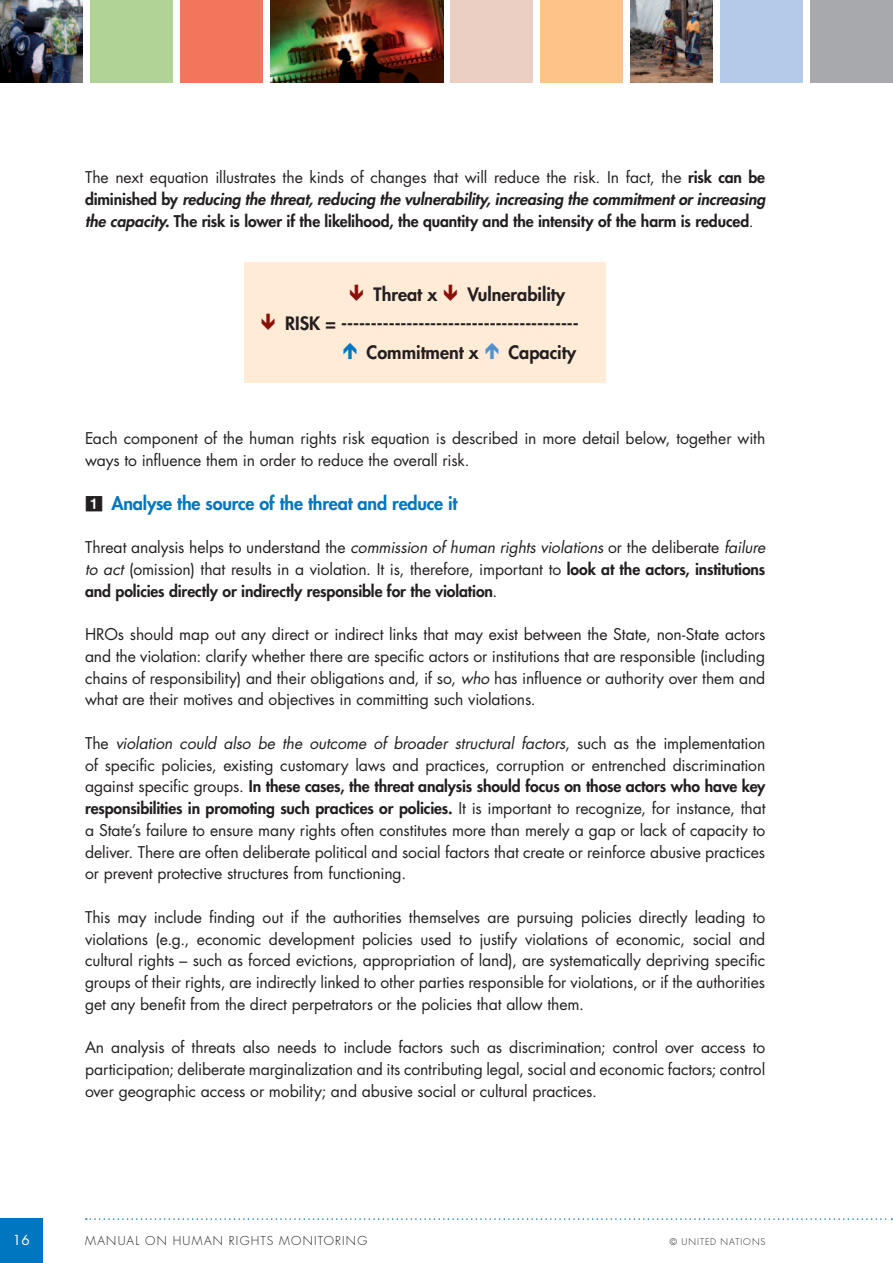
<style>
.page{position:relative;width:893px;height:1263px;background:#fff}
.page>*{position:absolute;margin:0;border:0;box-sizing:border-box;transform-origin:0 0}
.t1{font:800 18px "Futura";color:#231f20}
.t2{font:800 18px "Futura";letter-spacing:-.01em;color:#0076c0}
.t3{font:15.75px/21.8px "Futura";letter-spacing:-.005em;color:#231f20;text-align:justify}
.t4{font:800 15.75px/21.8px "Futura";letter-spacing:-.005em;color:#231f20;text-align:justify}
.t5{font:13.5px "Futura";color:#fff}
.t6{font:300 12px "Futura";letter-spacing:.105em;color:#231f20}
.t7{font:300 9px "Futura";letter-spacing:.105em;color:#231f20}
.s1{font-weight:400}
.s2{font-style:italic}
.s3{font-family:"Bundesbahn Pi One";font-weight:400;color:#231f20}
.s4{font-weight:800}
</style>
<div class="page">
<div style="left:450px;top:0;width:82px;height:83px;background:#ebcfc2"></div>
<img style="left:630px;top:0;width:83px;height:83px">
<div style="left:810px;top:0;width:83px;height:83px;background:#a7a9ac"></div>
<img style="left:270px;top:0;width:173px;height:83px">
<div style="left:540px;top:0;width:83px;height:83px;background:#fdc389"></div>
<img style="left:0;top:0;width:83px;height:83px">
<div style="left:90px;top:0;width:83px;height:83px;background:#b2d396"></div>
<div style="left:180px;top:0;width:83px;height:83px;background:#f3765c"></div>
<div style="left:720px;top:0;width:83px;height:83px;background:#b5cae9"></div>
<div style="left:0;top:1218px;width:43px;height:45px;background:#0076c0"></div>
<svg style="left:86px;top:1218px;width:806px;height:2px"></svg>
<div style="left:244px;top:262px;width:362px;height:121px;background:#ffebd6"></div>
<p class="t4" style="left:85px;top:167px;width:682px"><span class="s1">The next equation illustrates the kinds of changes that will reduce the risk. In fact, the</span> risk can be diminished by <span class="s2">reducing the threat, reducing the vulnerability, increasing the commitment or increasing the capacity</span>. The risk is lower if the likelihood, the quantity and the intensity of the harm is reduced<span class="s1">.</span></p>
<p class="t1" style="left:374px;top:283px;width:65px">Threat x</p>
<p class="t1" style="left:467px;top:283px;width:99px">Vulnerability</p>
<p class="t1" style="left:285px;top:312px;width:295px">RISK = ----------------------------------------</p>
<p class="t1" style="left:367px;top:341px;width:114px">Commitment x</p>
<p class="t1" style="left:508px;top:341px;width:69px">Capacity</p>
<p class="t3" style="left:85px;top:428px;width:682px">Each component of the human rights risk equation is described in more detail below, together with ways to influence them in order to reduce the overall risk.</p>
<p class="t2" style="left:85px;top:492px;width:374px"><span class="s3">1</span> Analyse the source of the threat and reduce it</p>
<p class="t3" style="left:85px;top:537px;width:682px">Threat analysis helps to understand the <span class="s2">commission of human rights violations</span> or the deliberate <span class="s2">failure to act</span> (omission) that results in a violation. It is, therefore, important to <span class="s4">look at the actors, institutions and policies directly or indirectly responsible for the violation</span>.</p>
<p class="t3" style="left:85px;top:624px;width:682px">HROs should map out any direct or indirect links that may exist between the State, non-State actors and the violation: clarify whether there are specific actors or institutions that are responsible (including chains of responsibility) and their obligations and, if so, <span class="s2">who</span> has influence or authority over them and what are their motives and objectives in committing such violations.</p>
<p class="t3" style="left:85px;top:732px;width:682px">The <span class="s2">violation could also be the outcome of broader structural factors</span>, such as the implementation of specific policies, existing customary laws and practices, corruption or entrenched discrimination against specific groups. <span class="s4">In these cases, the threat analysis should focus on those actors who have key responsibilities in promoting such practices or policies.</span> It is important to recognize, for instance, that a State’s failure to ensure many rights often constitutes more than merely a gap or lack of capacity to deliver. There are often deliberate political and social factors that create or reinforce abusive practices or prevent protective structures from functioning.</p>
<p class="t3" style="left:85px;top:906px;width:682px">This may include finding out if the authorities themselves are pursuing policies directly leading to violations (e.g., economic development policies used to justify violations of economic, social and cultural rights – such as forced evictions, appropriation of land), are systematically depriving specific groups of their rights, are indirectly linked to other parties responsible for violations, or if the authorities get any benefit from the direct perpetrators or the policies that allow them.</p>
<p class="t3" style="left:85px;top:1037px;width:682px">An analysis of threats also needs to include factors such as discrimination; control over access to participation; deliberate marginalization and its contributing legal, social and economic factors; control over geographic access or mobility; and abusive social or cultural practices.</p>
<p class="t5" style="left:13px;top:1231px;width:18px">16</p>
<p class="t6" style="left:85px;top:1233px;width:284px">MANUAL ON HUMAN RIGHTS MONITORING</p>
<p class="t7" style="left:670px;top:1236px;width:97px">© UNITED NATIONS</p>
</div>
